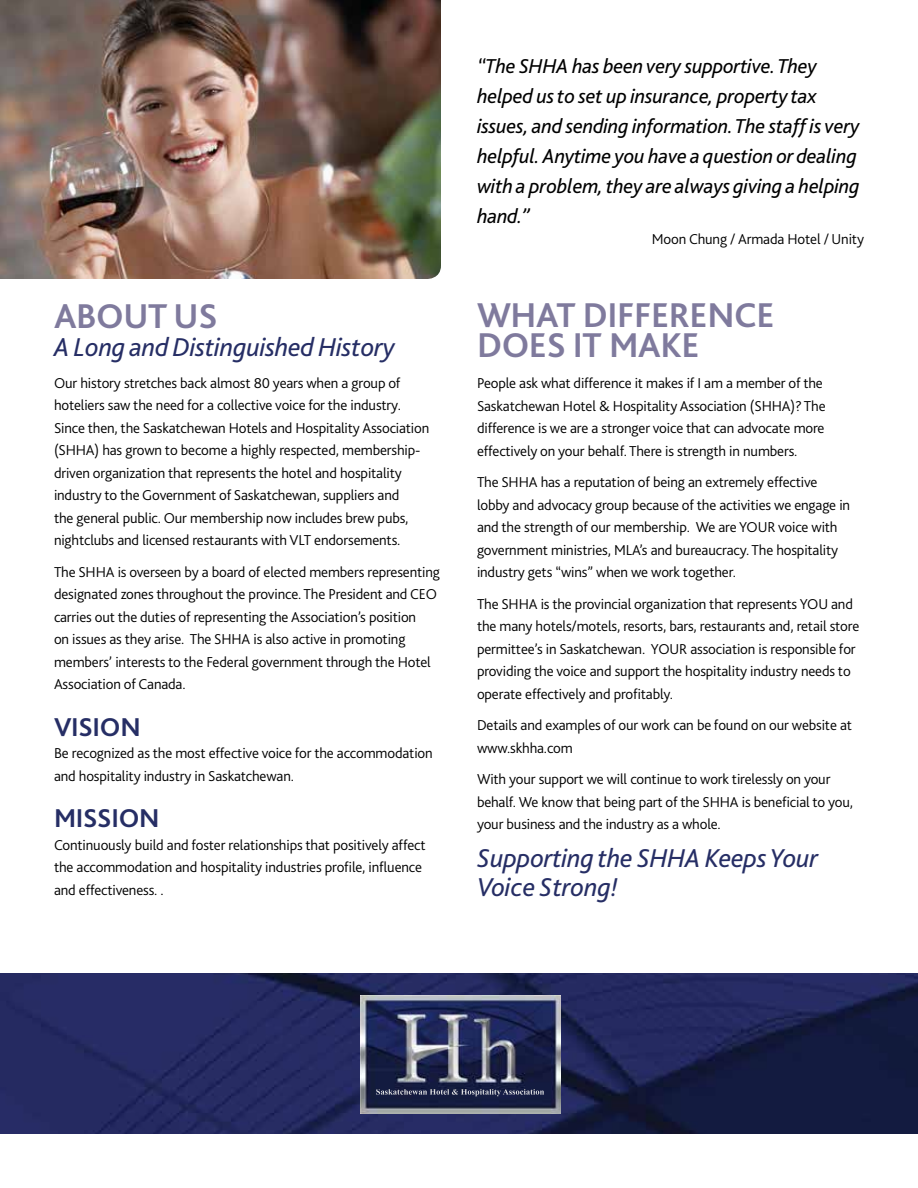
<style>
.page{position:relative;width:918px;height:1188px;background:#fff}
.page>*{position:absolute;margin:0;border:0;box-sizing:border-box;transform-origin:0 0}
.t1{font:700 36px/30px "Bliss 2";letter-spacing:-.01em;color:#7f7a9d}
.t2{font:italic 27px/28.5px "Bliss 2";letter-spacing:-.01em;color:#262e65}
.t3{font:700 27px "Bliss 2";letter-spacing:-.01em;color:#262e65}
.t4{font:italic 21px/30px "Bliss 2";letter-spacing:-.01em;color:#000}
.t5{font:300 15px/22.5px "Bliss 2";letter-spacing:-.01em;color:#000}
</style>
<div class="page">
<img style="left:0;top:974px;width:918px;height:160px">
<img style="left:168px;top:1108px;width:564px;height:26px">
<img style="left:0;top:0;width:441px;height:279px">
<img style="left:361px;top:995px;width:199px;height:118px">
<img style="left:376px;top:1089px;width:130px;height:6px">
<img style="left:524px;top:1089px;width:20px;height:6px">
<h1 class="t1" style="left:54px;top:300px;width:165px">ABOUT US</h1>
<h2 class="t2" style="left:54px;top:333px;width:343px">A Long and Distinguished History</h2>
<p class="t5" style="left:54px;top:371px;width:377px">Our history stretches back almost 80 years when a group of hoteliers saw the need for a collective voice for the industry.<br>Since then, the Saskatchewan Hotels and Hospitality Association (SHHA) has grown to become a highly respected, membership&shy;driven organization that represents the hotel and hospitality industry to the Government of Saskatchewan, suppliers and<br>the general public. Our membership now includes brew pubs, nightclubs and licensed restaurants with VLT endorsements.</p>
<p class="t5" style="left:54px;top:560px;width:388px">The SHHA is overseen by a board of elected members representing designated zones throughout the province. The President and CEO carries out the duties of representing the Association’s position<br>on issues as they arise. The SHHA is also active in promoting members’ interests to the Federal government through the Hotel Association of Canada.</p>
<h2 class="t3" style="left:54px;top:710px;width:88px">VISION</h2>
<p class="t5" style="left:54px;top:742px;width:380px">Be recognized as the most effective voice for the accommodation and hospitality industry in Saskatchewan.</p>
<h2 class="t3" style="left:54px;top:802px;width:107px">MISSION</h2>
<p class="t5" style="left:54px;top:833px;width:373px">Continuously build and foster relationships that positively affect the accommodation and hospitality industries profile, influence and effectiveness. .</p>
<h3 class="t4" style="left:477px;top:50px;width:384px">“The SHHA has been very supportive. They helped us to set up insurance, property tax issues, and sending information. The staff is very helpful. Anytime you have a question or dealing with a problem, they are always giving a helping hand.”</h3>
<p class="t5" style="left:652px;top:227px;width:214px">Moon Chung / Armada Hotel / Unity</p>
<h1 class="t1" style="left:477px;top:299px;width:299px">WHAT DIFFERENCE<br>DOES IT MAKE</h1>
<p class="t5" style="left:477px;top:372px;width:350px">People ask what difference it makes if I am a member of the Saskatchewan Hotel &amp; Hospitality Association (SHHA)? The difference is we are a stronger voice that can advocate more effectively on your behalf. There is strength in numbers.</p>
<p class="t5" style="left:477px;top:471px;width:375px">The SHHA has a reputation of being an extremely effective lobby and advocacy group because of the activities we engage in and the strength of our membership. We are YOUR voice with government ministries, MLA’s and bureaucracy. The hospitality industry gets “wins” when we work together.</p>
<p class="t5" style="left:477px;top:592px;width:384px">The SHHA is the provincial organization that represents YOU and the many hotels/motels, resorts, bars, restaurants and, retail store permittee’s in Saskatchewan. YOUR association is responsible for providing the voice and support the hospitality industry needs to operate effectively and profitably.</p>
<p class="t5" style="left:477px;top:714px;width:377px">Details and examples of our work can be found on our website at www.skhha.com</p>
<p class="t5" style="left:477px;top:768px;width:378px">With your support we will continue to work tirelessly on your behalf. We know that being part of the SHHA is beneficial to you, your business and the industry as a whole.</p>
<h2 class="t2" style="left:477px;top:843px;width:343px">Supporting the SHHA Keeps Your<br>Voice Strong!</h2>
</div>
